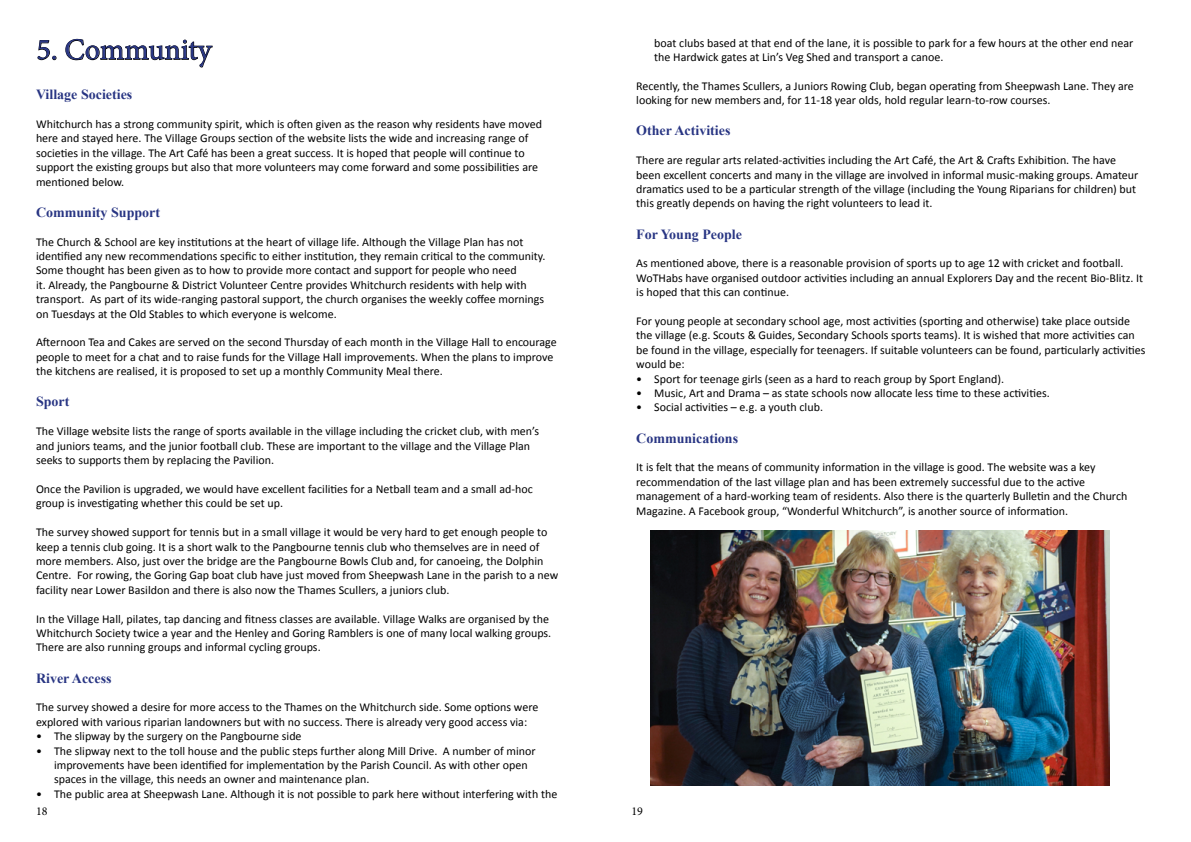
<style>
.page{position:relative;width:1191px;height:842px;background:#fff}
.page>*{position:absolute;margin:0;border:0;box-sizing:border-box;transform-origin:0 0}
.t1{font:30px "Minion Pro";color:#283583}
.t2{font:700 14px "Times New Roman";color:#283583}
.t3{font:12px/14.4px "Calibri";color:#000}
.t4{font:12px "Minion Pro";color:#000}
</style>
<div class="page">
<svg style="left:37px;top:40px;width:19px;height:20px"></svg>
<svg style="left:65px;top:39px;width:148px;height:29px"></svg>
<img style="left:651px;top:530px;width:458px;height:255px">
<h1 class="t1" style="left:36px;top:30px;width:176px">5. Community</h1>
<p class="t2" style="left:36px;top:85px;width:98px">Village Societies</p>
<p class="t3" style="left:36px;top:117px;width:507px">Whitchurch has a strong community spirit, which is often given as the reason why residents have moved here and stayed here. The Village Groups section of the website lists the wide and increasing range of societies in the village. The Art Café has been a great success. It is hoped that people will continue to support the existing groups but also that more volunteers may come forward and some possibilities are mentioned below.</p>
<p class="t2" style="left:36px;top:202px;width:126px">Community Support</p>
<p class="t3" style="left:36px;top:234px;width:511px">The Church &amp; School are key institutions at the heart of village life. Although the Village Plan has not identified any new recommendations specific to either institution, they remain critical to the community.<br>Some thought has been given as to how to provide more contact and support for people who need<br>it. Already, the Pangbourne &amp; District Volunteer Centre provides Whitchurch residents with help with transport. As part of its wide-ranging pastoral support, the church organises the weekly coffee mornings on Tuesdays at the Old Stables to which everyone is welcome.</p>
<p class="t3" style="left:36px;top:335px;width:522px">Afternoon Tea and Cakes are served on the second Thursday of each month in the Village Hall to encourage people to meet for a chat and to raise funds for the Village Hall improvements. When the plans to improve the kitchens are realised, it is proposed to set up a monthly Community Meal there.</p>
<p class="t2" style="left:36px;top:392px;width:35px">Sport</p>
<p class="t3" style="left:36px;top:424px;width:504px">The Village website lists the range of sports available in the village including the cricket club, with men’s and juniors teams, and the junior football club. These are important to the village and the Village Plan seeks to supports them by replacing the Pavilion.</p>
<p class="t3" style="left:36px;top:482px;width:498px">Once the Pavilion is upgraded, we would have excellent facilities for a Netball team and a small ad-hoc group is investigating whether this could be set up.</p>
<p class="t3" style="left:36px;top:525px;width:524px">The survey showed support for tennis but in a small village it would be very hard to get enough people to keep a tennis club going. It is a short walk to the Pangbourne tennis club who themselves are in need of more members. Also, just over the bridge are the Pangbourne Bowls Club and, for canoeing, the Dolphin Centre. For rowing, the Goring Gap boat club have just moved from Sheepwash Lane in the parish to a new facility near Lower Basildon and there is also now the Thames Scullers, a juniors club.</p>
<p class="t3" style="left:36px;top:611px;width:517px">In the Village Hall, pilates, tap dancing and fitness classes are available. Village Walks are organised by the<br>Whitchurch Society twice a year and the Henley and Goring Ramblers is one of many local walking groups.<br>There are also running groups and informal cycling groups.</p>
<p class="t2" style="left:36px;top:668px;width:77px">River Access</p>
<p class="t3" style="left:36px;top:700px;width:504px">The survey showed a desire for more access to the Thames on the Whitchurch side. Some options were explored with various riparian landowners but with no success. There is already very good access via:</p>
<p class="t3" style="left:36px;top:729px;width:267px">• The slipway by the surgery on the Pangbourne side</p>
<p class="t3" style="left:54px;top:743px;width:483px;text-indent:-18px">• The slipway next to the toll house and the public steps further along Mill Drive. A number of minor improvements have been identified for implementation by the Parish Council. As with other open spaces in the village, this needs an owner and maintenance plan.</p>
<p class="t3" style="left:36px;top:786px;width:523px">• The public area at Sheepwash Lane. Although it is not possible to park here without interfering with the</p>
<p class="t3" style="left:654px;top:35px;width:480px">boat clubs based at that end of the lane, it is possible to park for a few hours at the other end near the Hardwick gates at Lin’s Veg Shed and transport a canoe.</p>
<p class="t3" style="left:636px;top:79px;width:499px">Recently, the Thames Scullers, a Juniors Rowing Club, began operating from Sheepwash Lane. They are looking for new members and, for 11-18 year olds, hold regular learn-to-row courses.</p>
<p class="t2" style="left:636px;top:121px;width:96px">Other Activities</p>
<p class="t3" style="left:636px;top:153px;width:504px">There are regular arts related-activities including the Art Café, the Art &amp; Crafts Exhibition. The have been excellent concerts and many in the village are involved in informal music-making groups. Amateur dramatics used to be a particular strength of the village (including the Young Riparians for children) but this greatly depends on having the right volunteers to lead it.</p>
<p class="t2" style="left:636px;top:224px;width:107px">For Young People</p>
<p class="t3" style="left:636px;top:256px;width:508px">As mentioned above, there is a reasonable provision of sports up to age 12 with cricket and football.<br>WoTHabs have organised outdoor activities including an annual Explorers Day and the recent Bio-Blitz. It is hoped that this can continue.</p>
<p class="t3" style="left:636px;top:314px;width:511px">For young people at secondary school age, most activities (sporting and otherwise) take place outside the village (e.g. Scouts &amp; Guides, Secondary Schools sports teams). It is wished that more activities can be found in the village, especially for teenagers. If suitable volunteers can be found, particularly activities would be:</p>
<p class="t3" style="left:636px;top:371px;width:369px">• Sport for teenage girls (seen as a hard to reach group by Sport England).</p>
<p class="t3" style="left:636px;top:386px;width:415px">• Music, Art and Drama – as state schools now allocate less time to these activities.</p>
<p class="t3" style="left:636px;top:400px;width:188px">• Social activities – e.g. a youth club.</p>
<p class="t2" style="left:636px;top:428px;width:103px">Communications</p>
<p class="t3" style="left:636px;top:460px;width:492px">It is felt that the means of community information in the village is good. The website was a key recommendation of the last village plan and has been extremely successful due to the active management of a hard-working team of residents. Also there is the quarterly Bulletin and the Church Magazine. A Facebook group, “Wonderful Whitchurch”, is another source of information.</p>
<p class="t4" style="left:36px;top:803px;width:13px">18</p>
<p class="t4" style="left:631px;top:803px;width:13px">19</p>
</div>
